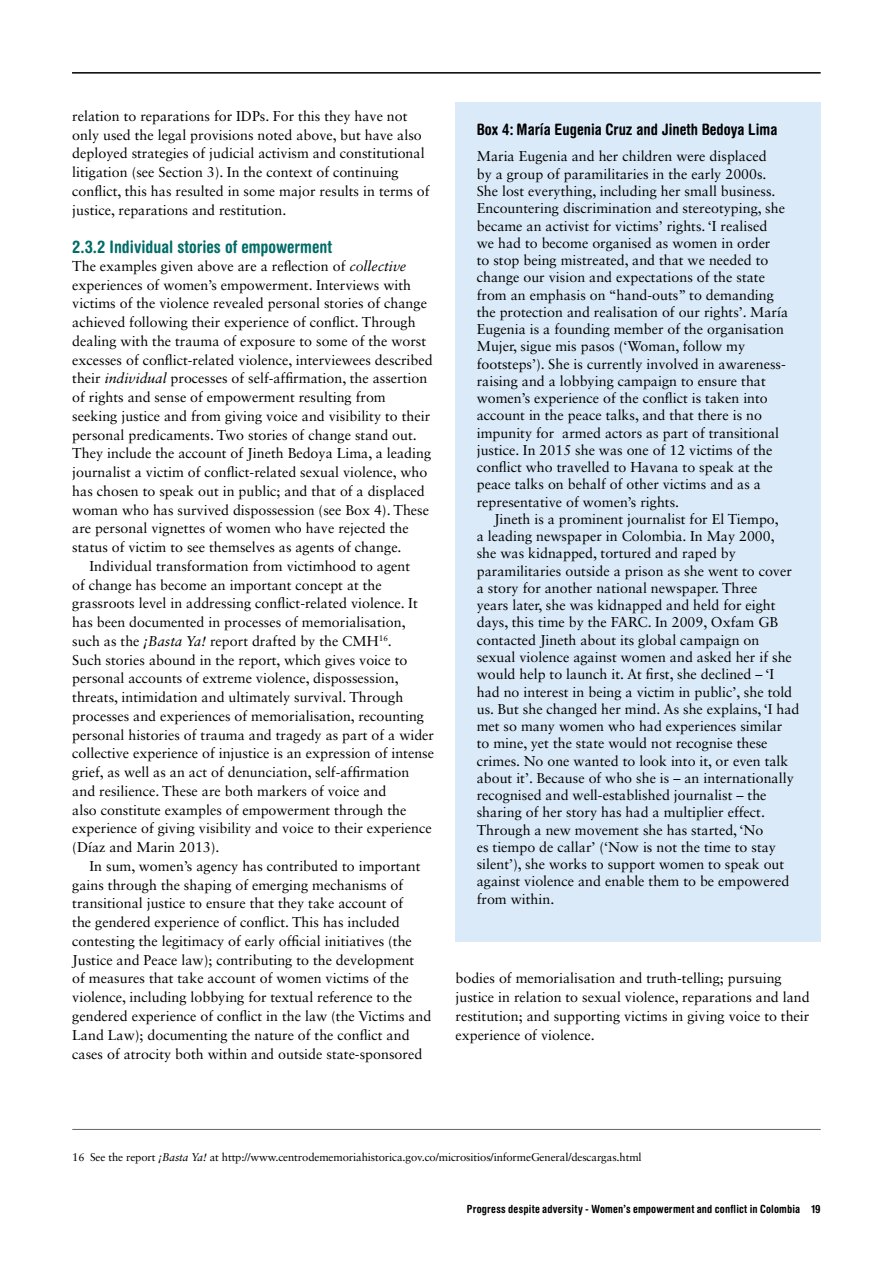
<style>
.page{position:relative;width:893px;height:1263px;background:#fff}
.page>*{position:absolute;margin:0;border:0;box-sizing:border-box;transform-origin:0 0}
.t1{font:700 condensed 17.25px "Helvetica Rounded LT Std";color:#006c67}
.t2{font:700 condensed 15.75px "Helvetica Rounded LT Std";color:#000}
.t3{font:14.25px/17.2px "Sabon LT Std";color:#000}
.t4{font:11.25px "Sabon LT Std";letter-spacing:-.01em;color:#000}
.t5{font:700 condensed 11.25px "Helvetica Rounded LT Std";letter-spacing:.02em;color:#000}
.s1{font-style:italic}
</style>
<div class="page">
<hr style="left:72px;top:72px;width:749px;height:2px;background:#000">
<hr style="left:72px;top:1129px;width:749px;height:1px;background:#636466">
<div style="left:455px;top:102px;width:366px;height:840px;background:#dbeaf8"></div>
<p class="t3" style="left:72px;top:106px;width:359px;line-height:18.8px">relation to reparations for IDPs. For this they have not only used the legal provisions noted above, but have also deployed strategies of judicial activism and constitutional litigation (see Section 3). In the context of continuing conflict, this has resulted in some major results in terms of justice, reparations and restitution.</p>
<p class="t1" style="left:72px;top:236px;width:261px">2.3.2 Individual stories of empowerment</p>
<p class="t3" style="left:72px;top:257px;width:335px">The examples given above are a reflection of <span class="s1">collective</span></p>
<p class="t3" style="left:72px;top:276px;width:340px">experiences of women’s empowerment. Interviews with</p>
<p class="t3" style="left:72px;top:295px;width:356px">victims of the violence revealed personal stories of change</p>
<p class="t3" style="left:72px;top:313px;width:345px">achieved following their experience of conflict. Through</p>
<p class="t3" style="left:72px;top:332px;width:355px">dealing with the trauma of exposure to some of the worst</p>
<p class="t3" style="left:72px;top:351px;width:362px">excesses of conflict-related violence, interviewees described</p>
<p class="t3" style="left:72px;top:370px;width:357px">their <span class="s1">individual</span> processes of self-affirmation, the assertion</p>
<p class="t3" style="left:72px;top:388px;width:315px">of rights and sense of empowerment resulting from</p>
<p class="t3" style="left:72px;top:407px;width:359px">seeking justice and from giving voice and visibility to their</p>
<p class="t3" style="left:72px;top:426px;width:346px">personal predicaments. Two stories of change stand out.</p>
<p class="t3" style="left:72px;top:445px;width:360px">They include the account of Jineth Bedoya Lima, a leading</p>
<p class="t3" style="left:72px;top:463px;width:356px">journalist a victim of conflict-related sexual violence, who</p>
<p class="t3" style="left:72px;top:482px;width:354px">has chosen to speak out in public; and that of a displaced</p>
<p class="t3" style="left:72px;top:501px;width:358px">woman who has survived dispossession (see Box 4). These</p>
<p class="t3" style="left:72px;top:520px;width:338px">are personal vignettes of women who have rejected the</p>
<p class="t3" style="left:72px;top:538px;width:331px">status of victim to see themselves as agents of change.</p>
<p class="t3" style="left:90px;top:557px;width:322px">Individual transformation from victimhood to agent</p>
<p class="t3" style="left:72px;top:576px;width:311px">of change has become an important concept at the</p>
<p class="t3" style="left:72px;top:595px;width:347px">grassroots level in addressing conflict-related violence. It</p>
<p class="t3" style="left:72px;top:613px;width:335px">has been documented in processes of memorialisation,</p>
<p class="t3" style="left:72px;top:632px;width:321px">such as the <span class="s1">¡Basta Ya!</span> report drafted by the CMH<sup>16</sup>.</p>
<p class="t3" style="left:72px;top:651px;width:337px">Such stories abound in the report, which gives voice to</p>
<p class="t3" style="left:72px;top:670px;width:328px">personal accounts of extreme violence, dispossession,</p>
<p class="t3" style="left:72px;top:688px;width:332px">threats, intimidation and ultimately survival. Through</p>
<p class="t3" style="left:72px;top:707px;width:353px">processes and experiences of memorialisation, recounting</p>
<p class="t3" style="left:72px;top:726px;width:363px">personal histories of trauma and tragedy as part of a wider</p>
<p class="t3" style="left:72px;top:745px;width:363px">collective experience of injustice is an expression of intense</p>
<p class="t3" style="left:72px;top:763px;width:339px">grief, as well as an act of denunciation, self-affirmation</p>
<p class="t3" style="left:72px;top:782px;width:316px">and resilience. These are both markers of voice and</p>
<p class="t3" style="left:72px;top:801px;width:336px">also constitute examples of empowerment through the</p>
<p class="t3" style="left:72px;top:820px;width:361px">experience of giving visibility and voice to their experience</p>
<p class="t3" style="left:72px;top:838px;width:149px">(Díaz and Marin 2013).</p>
<p class="t3" style="left:90px;top:857px;width:332px">In sum, women’s agency has contributed to important</p>
<p class="t3" style="left:72px;top:876px;width:332px">gains through the shaping of emerging mechanisms of</p>
<p class="t3" style="left:72px;top:895px;width:332px">transitional justice to ensure that they take account of</p>
<p class="t3" style="left:72px;top:913px;width:329px">the gendered experience of conflict. This has included</p>
<p class="t3" style="left:72px;top:932px;width:341px">contesting the legitimacy of early official initiatives (the</p>
<p class="t3" style="left:72px;top:951px;width:344px">Justice and Peace law); contributing to the development</p>
<p class="t3" style="left:72px;top:970px;width:338px">of measures that take account of women victims of the</p>
<p class="t3" style="left:72px;top:988px;width:341px">violence, including lobbying for textual reference to the</p>
<p class="t3" style="left:72px;top:1007px;width:361px">gendered experience of conflict in the law (the Victims and</p>
<p class="t3" style="left:72px;top:1026px;width:339px">Land Law); documenting the nature of the conflict and</p>
<p class="t3" style="left:72px;top:1045px;width:351px">cases of atrocity both within and outside state-sponsored</p>
<p class="t2" style="left:477px;top:120px;width:302px">Box 4: María Eugenia Cruz and Jineth Bedoya Lima</p>
<p class="t3" style="left:477px;top:148px;width:313px">Maria Eugenia and her children were displaced<br>by a group of paramilitaries in the early 2000s.<br>She lost everything, including her small business.<br>Encountering discrimination and stereotyping, she became an activist for victims’ rights. ‘I realised we had to become organised as women in order<br>to stop being mistreated, and that we needed to change our vision and expectations of the state from an emphasis on “hand-outs” to demanding the protection and realisation of our rights’. María Eugenia is a founding member of the organisation Mujer, sigue mis pasos (‘Woman, follow my footsteps’). She is currently involved in awareness&shy;raising and a lobbying campaign to ensure that women’s experience of the conflict is taken into account in the peace talks, and that there is no impunity for armed actors as part of transitional justice. In 2015 she was one of 12 victims of the conflict who travelled to Havana to speak at the peace talks on behalf of other victims and as a representative of women’s rights.</p>
<p class="t3" style="left:477px;top:510px;width:324px;text-indent:17px">Jineth is a prominent journalist for El Tiempo,<br>a leading newspaper in Colombia. In May 2000,<br>she was kidnapped, tortured and raped by paramilitaries outside a prison as she went to cover a story for another national newspaper. Three<br>years later, she was kidnapped and held for eight days, this time by the FARC. In 2009, Oxfam GB contacted Jineth about its global campaign on sexual violence against women and asked her if she would help to launch it. At first, she declined – ‘I had no interest in being a victim in public’, she told us. But she changed her mind. As she explains, ‘I had met so many women who had experiences similar<br>to mine, yet the state would not recognise these crimes. No one wanted to look into it, or even talk about it’. Because of who she is – an internationally recognised and well-established journalist – the sharing of her story has had a multiplier effect.<br>Through a new movement she has started, ‘No<br>es tiempo de callar’ (‘Now is not the time to stay silent’), she works to support women to speak out against violence and enable them to be empowered from within.</p>
<p class="t3" style="left:455px;top:969px;width:356px;line-height:18.8px">bodies of memorialisation and truth-telling; pursuing justice in relation to sexual violence, reparations and land restitution; and supporting victims in giving voice to their experience of violence.</p>
<p class="t4" style="left:72px;top:1150px;width:571px">16 See the report <span class="s1">¡Basta Ya!</span> at http://www.centrodememoriahistorica.gov.co/micrositios/informeGeneral/descargas.html</p>
<p class="t5" style="left:467px;top:1202px;width:355px">Progress despite adversity - Women’s empowerment and conflict in Colombia 19</p>
</div>
